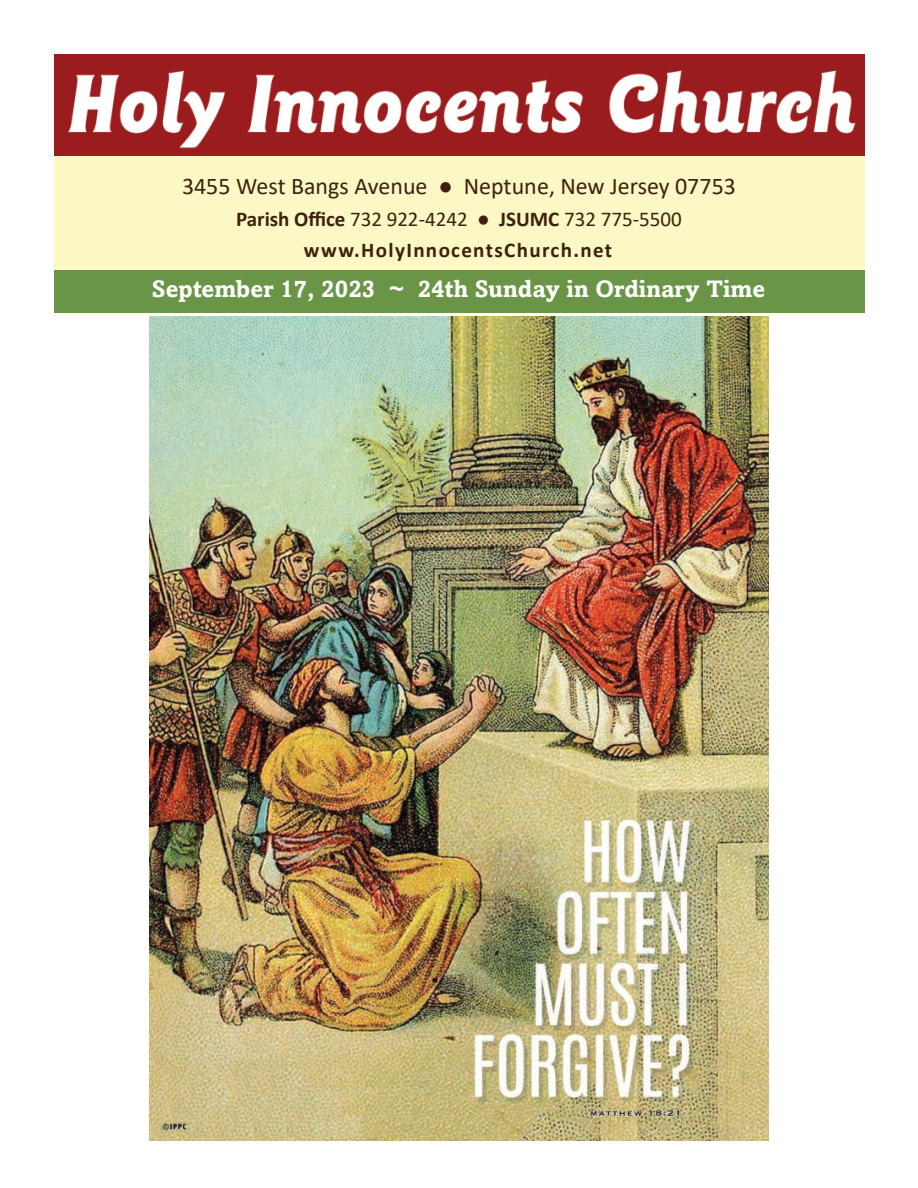
<style>
.page{position:relative;width:918px;height:1188px;background:#fff}
.page>*{position:absolute;margin:0;border:0;box-sizing:border-box;transform-origin:0 0}
.t1{font:24px "Calibri";color:#3e210d}
.t2{font:700 24px "Amasis MT Pro";color:#fff}
.t3{font:700 21px/30.8px "Calibri";letter-spacing:.065em;color:#3e210d;text-align:center}
.s1{font-weight:400}
</style>
<div class="page">
<div style="left:54px;top:155px;width:810px;height:115px;background:#fbf8c5"></div>
<div style="left:54px;top:270px;width:810px;height:43px;background:#6a9547"></div>
<img style="left:54px;top:54px;width:810px;height:101px">
<img style="left:150px;top:316px;width:618px;height:825px">
<p class="t1" style="left:182px;top:176px;width:555px">3455 West Bangs Avenue ● Neptune, New Jersey 07753</p>
<p class="t3" style="left:236px;top:205px;width:447px">Parish Office <span class="s1">732 922-4242 ●</span> JSUMC <span class="s1">732 775-5500 </span>www.HolyInnocentsChurch.net</p>
<p class="t2" style="left:152px;top:274px;width:615px">September 17, 2023 ~ 24th Sunday in Ordinary Time</p>
</div>
